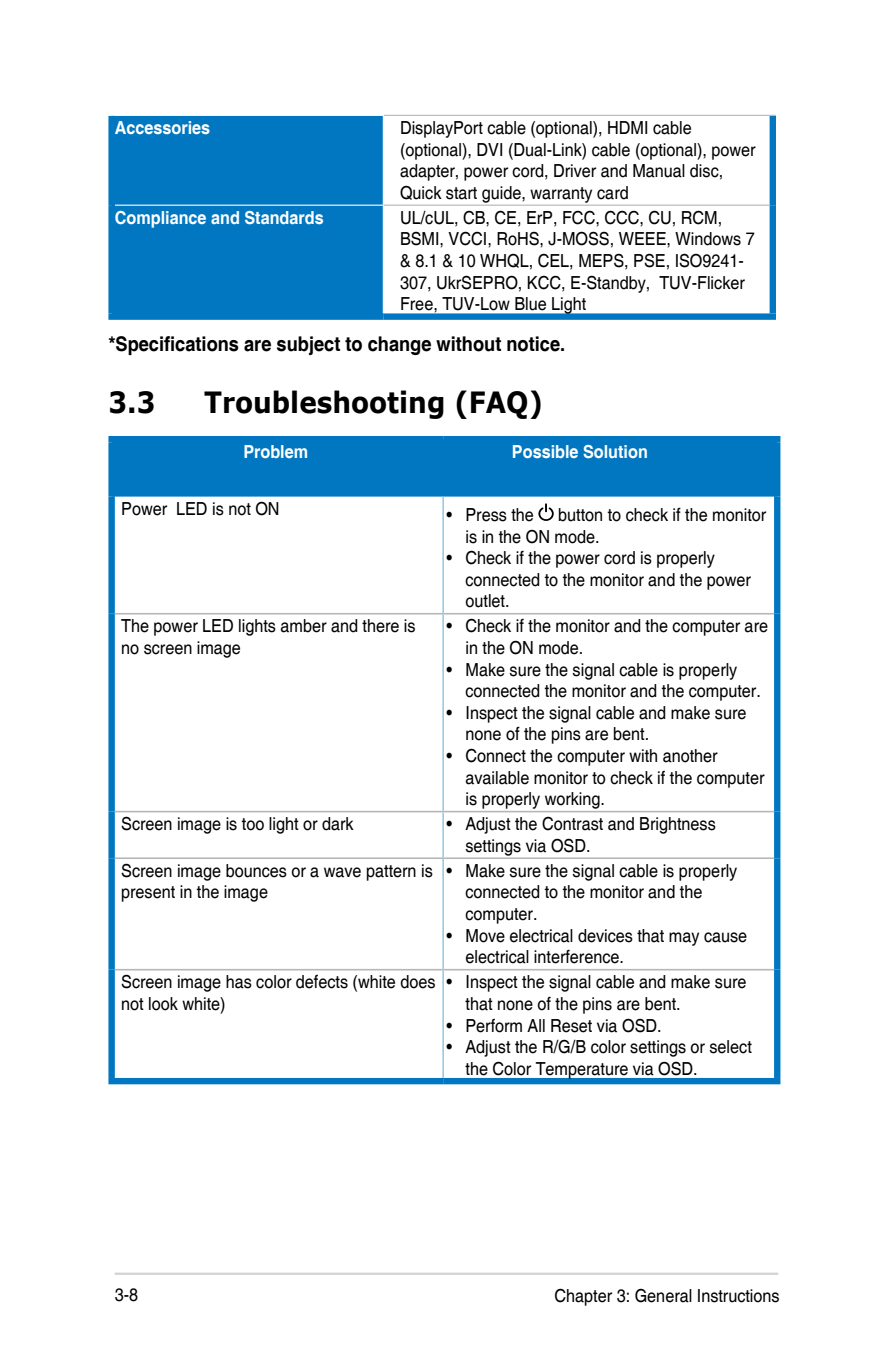
<style>
.page{position:relative;width:893px;height:1346px;background:#fff}
.page>*{position:absolute;margin:0;border:0;box-sizing:border-box;transform-origin:0 0}
.t1{font:700 29.25px "Verdana";color:#000;scale:.9 1}
.t2{font:700 20.25px "Helvetica";color:#000;scale:.9 1}
.t3{font:18px/21.6px "Helvetica";color:#000;scale:.9 1}
.t4{font:700 18px "Helvetica";color:#fff;scale:.9 1}
</style>
<div class="page">
<hr style="left:115px;top:1272px;width:663px;height:3px;background:#d1d3d4">
<div style="left:115px;top:116px;width:268px;height:197px;background:#0077c0"></div>
<hr style="left:115px;top:205px;width:269px;height:1px;background:#fff">
<div style="left:108px;top:116px;width:7px;height:89px;background:#0077c0"></div>
<div style="left:770px;top:116px;width:6px;height:89px;background:#0077c0"></div>
<div style="left:108px;top:205px;width:7px;height:108px;background:#0077c0"></div>
<div style="left:770px;top:205px;width:6px;height:108px;background:#0077c0"></div>
<hr style="left:384px;top:115px;width:392px;height:1px;background:#b5b6b6">
<hr style="left:384px;top:205px;width:386px;height:1px;background:#b5b6b6">
<div style="left:108px;top:313px;width:275px;height:7px;background:#0077c0"></div>
<div style="left:383px;top:313px;width:393px;height:7px;background:#0077c0"></div>
<div style="left:115px;top:442px;width:659px;height:54px;background:#0077c0"></div>
<div style="left:108px;top:496px;width:7px;height:118px;background:#0077c0"></div>
<div style="left:774px;top:496px;width:6px;height:118px;background:#0077c0"></div>
<div style="left:108px;top:614px;width:7px;height:197px;background:#0077c0"></div>
<div style="left:774px;top:614px;width:6px;height:197px;background:#0077c0"></div>
<div style="left:108px;top:811px;width:7px;height:47px;background:#0077c0"></div>
<div style="left:774px;top:811px;width:6px;height:47px;background:#0077c0"></div>
<div style="left:108px;top:858px;width:7px;height:111px;background:#0077c0"></div>
<div style="left:774px;top:858px;width:6px;height:111px;background:#0077c0"></div>
<div style="left:108px;top:969px;width:7px;height:109px;background:#0077c0"></div>
<div style="left:774px;top:969px;width:6px;height:109px;background:#0077c0"></div>
<hr style="left:442px;top:496px;width:2px;height:117px;background:#99c9e6">
<hr style="left:442px;top:614px;width:2px;height:197px;background:#99c9e6">
<hr style="left:442px;top:812px;width:2px;height:45px;background:#99c9e6">
<hr style="left:442px;top:859px;width:2px;height:110px;background:#99c9e6">
<hr style="left:442px;top:970px;width:2px;height:108px;background:#99c9e6">
<hr style="left:115px;top:613px;width:328px;height:1px;background:#b5b6b6">
<hr style="left:443px;top:613px;width:331px;height:1px;background:#b5b6b6">
<hr style="left:115px;top:811px;width:328px;height:1px;background:#b5b6b6">
<hr style="left:443px;top:811px;width:331px;height:1px;background:#b5b6b6">
<hr style="left:115px;top:857px;width:328px;height:2px;background:#b5b6b6">
<hr style="left:443px;top:857px;width:331px;height:2px;background:#b5b6b6">
<hr style="left:115px;top:969px;width:328px;height:1px;background:#b5b6b6">
<hr style="left:443px;top:969px;width:331px;height:1px;background:#b5b6b6">
<div style="left:108px;top:436px;width:335px;height:6px;background:#0077c0"></div>
<div style="left:108px;top:442px;width:7px;height:54px;background:#0077c0"></div>
<div style="left:443px;top:436px;width:337px;height:6px;background:#0077c0"></div>
<div style="left:774px;top:442px;width:6px;height:54px;background:#0077c0"></div>
<div style="left:108px;top:1078px;width:335px;height:6px;background:#0077c0"></div>
<div style="left:443px;top:1078px;width:337px;height:6px;background:#0077c0"></div>
<svg style="left:538px;top:503px;width:16px;height:18px"></svg>
<p class="t4" style="left:115px;top:117px;width:108px">Accessories</p>
<p class="t3" style="left:400px;top:118px;width:397px">DisplayPort cable (optional), HDMI cable (optional), DVI (Dual-Link) cable (optional), power adapter, power cord, Driver and Manual disc, Quick start guide, warranty card</p>
<p class="t4" style="left:115px;top:206px;width:234px">Compliance and Standards</p>
<p class="t3" style="left:400px;top:207px;width:396px">UL/cUL, CB, CE, ErP, FCC, CCC, CU, RCM, BSMI, VCCI, RoHS, J-MOSS, WEEE, Windows 7 &amp; 8.1 &amp; 10 WHQL, CEL, MEPS, PSE, ISO9241- 307, UkrSEPRO, KCC, E-Standby, TUV-Flicker Free, TUV-Low Blue Light</p>
<p class="t2" style="left:108px;top:331px;width:509px">*Specifications are subject to change without notice.</p>
<h1 class="t1" style="left:108px;top:381px;width:54px">3.3</h1>
<h1 class="t1" style="left:204px;top:381px;width:378px">Troubleshooting (FAQ)</h1>
<p class="t4" style="left:243px;top:440px;width:74px">Problem</p>
<p class="t4" style="left:512px;top:440px;width:153px">Possible Solution</p>
<p class="t3" style="left:121px;top:499px;width:178px">Power LED is not ON</p>
<p class="t3" style="left:446px;top:504px;width:99px">• Press the</p>
<p class="t3" style="left:465px;top:504px;width:336px;text-indent:93px">button to check if the monitor is in the ON mode.</p>
<p class="t3" style="left:465px;top:548px;width:319px;text-indent:-19px">• Check if the power cord is properly connected to the monitor and the power outlet.</p>
<p class="t3" style="left:121px;top:616px;width:329px">The power LED lights amber and there is no screen image</p>
<p class="t3" style="left:465px;top:616px;width:338px;text-indent:-19px">• Check if the monitor and the computer are in the ON mode.</p>
<p class="t3" style="left:465px;top:659px;width:330px;text-indent:-19px">• Make sure the signal cable is properly connected the monitor and the computer.</p>
<p class="t3" style="left:465px;top:702px;width:314px;text-indent:-19px">• Inspect the signal cable and make sure none of the pins are bent.</p>
<p class="t3" style="left:465px;top:745px;width:334px;text-indent:-19px">• Connect the computer with another available monitor to check if the computer is properly working.</p>
<p class="t3" style="left:121px;top:814px;width:260px">Screen image is too light or dark</p>
<p class="t3" style="left:465px;top:814px;width:280px;text-indent:-19px">• Adjust the Contrast and Brightness settings via OSD.</p>
<p class="t3" style="left:121px;top:860px;width:348px">Screen image bounces or a wave pattern is present in the image</p>
<p class="t3" style="left:465px;top:860px;width:304px;text-indent:-19px">• Make sure the signal cable is properly connected to the monitor and the computer.</p>
<p class="t3" style="left:465px;top:925px;width:315px;text-indent:-19px">• Move electrical devices that may cause electrical interference.</p>
<p class="t3" style="left:121px;top:972px;width:351px">Screen image has color defects (white does not look white)</p>
<p class="t3" style="left:465px;top:972px;width:314px;text-indent:-19px">• Inspect the signal cable and make sure that none of the pins are bent.</p>
<p class="t3" style="left:446px;top:1015px;width:241px">• Perform All Reset via OSD.</p>
<p class="t3" style="left:465px;top:1036px;width:320px;text-indent:-19px">• Adjust the R/G/B color settings or select the Color Temperature via OSD.</p>
<p class="t3" style="left:115px;top:1284px;width:28px">3-8</p>
<p class="t3" style="left:555px;top:1285px;width:252px">Chapter 3: General Instructions</p>
</div>
